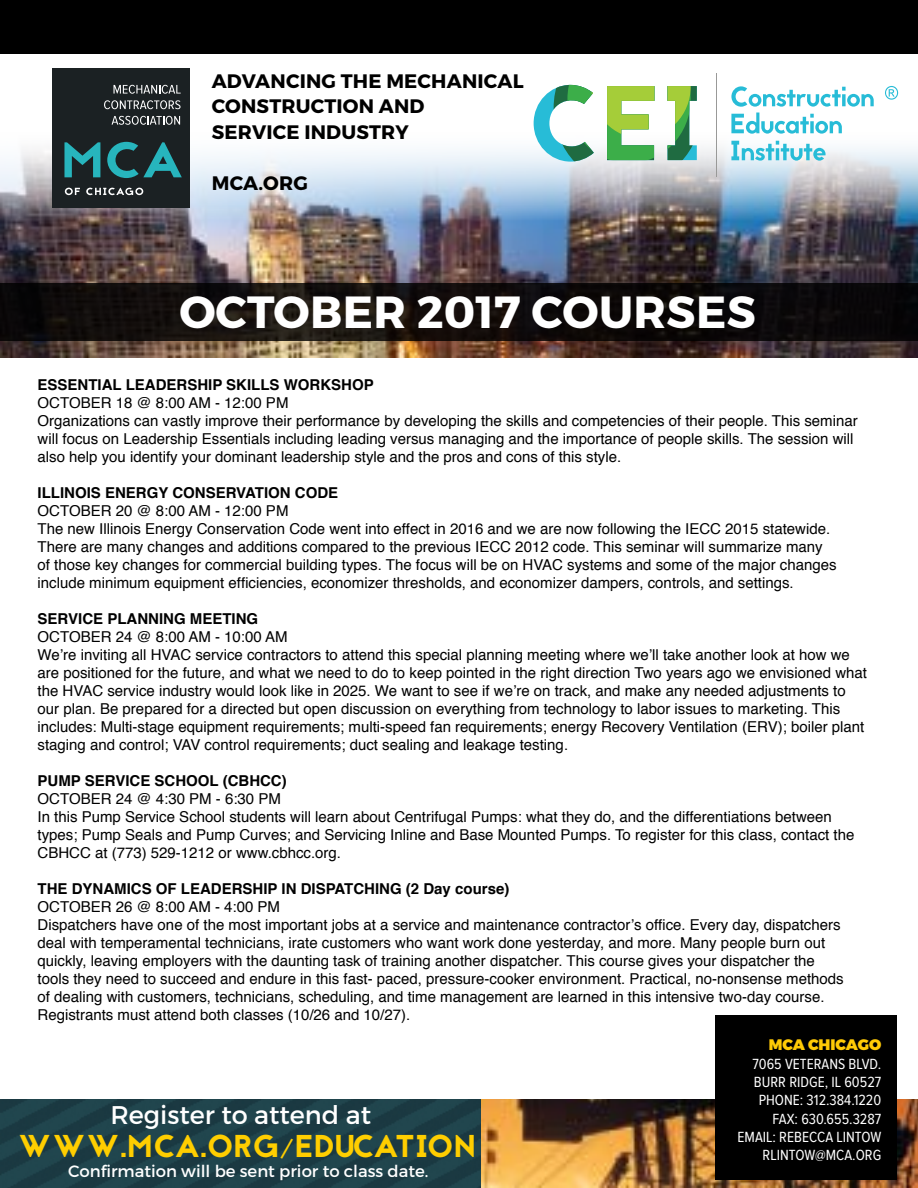
<style>
.page{position:relative;width:918px;height:1188px;background:#fff}
.page>*{position:absolute;margin:0;border:0;box-sizing:border-box;transform-origin:0 0}
.t1{font:700 45px "Montserrat";color:#fff}
.t2{font:31.5px "Jaapokki";letter-spacing:.01em;color:#ffce00}
.t3{font:25.5px "Montserrat";color:#fff}
.t4{font:700 19.5px/25.5px "Montserrat";letter-spacing:.01em;color:#000}
.t5{font:16.5px "Montserrat";color:#fff}
.t6{font:15.3px/18.3px "Proxima Nova Cond";color:#fff;text-align:right}
.t7{font:900 15.3px "Montserrat";color:#ffca06}
.t8{font:15px/18px "Helvetica";color:#000}
.t9{font:700 15px "Helvetica";color:#000}
</style>
<div class="page">
<img style="left:0;top:127px;width:918px;height:231px">
<div style="left:0;top:0;width:918px;height:54px;background:#000"></div>
<img style="left:0;top:1099px;width:675px;height:89px">
<img style="left:482px;top:1099px;width:436px;height:88px">
<div style="left:716px;top:1015px;width:181px;height:165px;background:#000"></div>
<svg style="left:0;top:283px;width:918px;height:57px;background:#100c0b"></svg>
<div style="left:53px;top:68px;width:137px;height:140px;background:#1b2123"></div>
<svg style="left:64px;top:142px;width:36px;height:35px"></svg>
<svg style="left:107px;top:142px;width:75px;height:36px"></svg>
<svg style="left:65px;top:188px;width:15px;height:7px"></svg>
<svg style="left:86px;top:188px;width:57px;height:7px"></svg>
<svg style="left:114px;top:85px;width:67px;height:9px"></svg>
<svg style="left:104px;top:100px;width:77px;height:9px"></svg>
<svg style="left:112px;top:116px;width:68px;height:9px"></svg>
<svg style="left:885px;top:86px;width:13px;height:14px"></svg>
<svg style="left:534px;top:85px;width:163px;height:77px"></svg>
<svg style="left:731px;top:86px;width:143px;height:21px"></svg>
<svg style="left:731px;top:113px;width:111px;height:21px"></svg>
<svg style="left:731px;top:141px;width:95px;height:20px"></svg>
<hr style="left:716px;top:73px;width:1px;height:103px;background:#999998">
<h3 class="t4" style="left:212px;top:68px;width:313px">ADVANCING THE MECHANICAL<br>CONSTRUCTION AND<br>SERVICE INDUSTRY</h3>
<h3 class="t4" style="left:212px;top:170px;width:67px">MCA.ORG</h3>
<h1 class="t1" style="left:179px;top:285px;width:68px">OCTO</h1>
<h1 class="t1" style="left:310px;top:285px;width:286px">BER 2017 COURSES</h1>
<p class="t9" style="left:38px;top:372px;width:338px">ESSENTIAL LEADERSHIP SKILLS WORKSHOP</p>
<p class="t8" style="left:38px;top:394px;width:822px">OCTOBER 18 @ 8:00 AM - 12:00 PM<br>Organizations can vastly improve their performance by developing the skills and competencies of their people. This seminar will focus on Leadership Essentials including leading versus managing and the importance of people skills. The session will also help you identify your dominant leadership style and the pros and cons of this style.</p>
<p class="t9" style="left:38px;top:480px;width:302px">ILLINOIS ENERGY CONSERVATION CODE</p>
<p class="t8" style="left:38px;top:502px;width:800px">OCTOBER 20 @ 8:00 AM - 12:00 PM<br>The new Illinois Energy Conservation Code went into effect in 2016 and we are now following the IECC 2015 statewide.<br>There are many changes and additions compared to the previous IECC 2012 code. This seminar will summarize many of those key changes for commercial building types. The focus will be on HVAC systems and some of the major changes include minimum equipment efficiencies, economizer thresholds, and economizer dampers, controls, and settings.</p>
<p class="t9" style="left:38px;top:606px;width:222px">SERVICE PLANNING MEETING</p>
<p class="t8" style="left:38px;top:628px;width:831px">OCTOBER 24 @ 8:00 AM - 10:00 AM<br>We’re inviting all HVAC service contractors to attend this special planning meeting where we’ll take another look at how we are positioned for the future, and what we need to do to keep pointed in the right direction Two years ago we envisioned what the HVAC service industry would look like in 2025. We want to see if we’re on track, and make any needed adjustments to our plan. Be prepared for a directed but open discussion on everything from technology to labor issues to marketing. This includes: Multi-stage equipment requirements; multi-speed fan requirements; energy Recovery Ventilation (ERV); boiler plant staging and control; VAV control requirements; duct sealing and leakage testing.</p>
<p class="t9" style="left:38px;top:768px;width:251px">PUMP SERVICE SCHOOL (CBHCC)</p>
<p class="t8" style="left:38px;top:790px;width:818px">OCTOBER 24 @ 4:30 PM - 6:30 PM<br>In this Pump Service School students will learn about Centrifugal Pumps: what they do, and the differentiations between types; Pump Seals and Pump Curves; and Servicing Inline and Base Mounted Pumps. To register for this class, contact the CBHCC at (773) 529-1212 or www.cbhcc.org.</p>
<p class="t9" style="left:38px;top:876px;width:473px">THE DYNAMICS OF LEADERSHIP IN DISPATCHING (2 Day course)</p>
<p class="t8" style="left:38px;top:898px;width:808px">OCTOBER 26 @ 8:00 AM - 4:00 PM<br>Dispatchers have one of the most important jobs at a service and maintenance contractor’s office. Every day, dispatchers deal with temperamental technicians, irate customers who want work done yesterday, and more. Many people burn out quickly, leaving employers with the daunting task of training another dispatcher. This course gives your dispatcher the tools they need to succeed and endure in this fast- paced, pressure-cooker environment. Practical, no-nonsense methods of dealing with customers, technicians, scheduling, and time management are learned in this intensive two-day course.<br>Registrants must attend both classes (10/26 and 10/27).</p>
<h3 class="t3" style="left:110px;top:1099px;width:262px">Register to attend at</h3>
<p class="t5" style="left:68px;top:1161px;width:362px">Confirmation will be sent prior to class date.</p>
<h2 class="t2" style="left:18px;top:1124px;width:459px">WWW.MCA.ORG/EDUCATION</h2>
<p class="t7" style="left:769px;top:1035px;width:114px">MCA CHICAGO</p>
<p class="t6" style="left:738px;top:1055px;width:145px">7065 VETERANS BLVD.<br>BURR RIDGE, IL 60527<br>PHONE: 312.384.1220<br>FAX: 630.655.3287<br>EMAIL: REBECCA LINTOW</p>
<p class="t6" style="left:763px;top:1147px;width:103px">RLINTOW@MCA.ORG</p>
</div>
